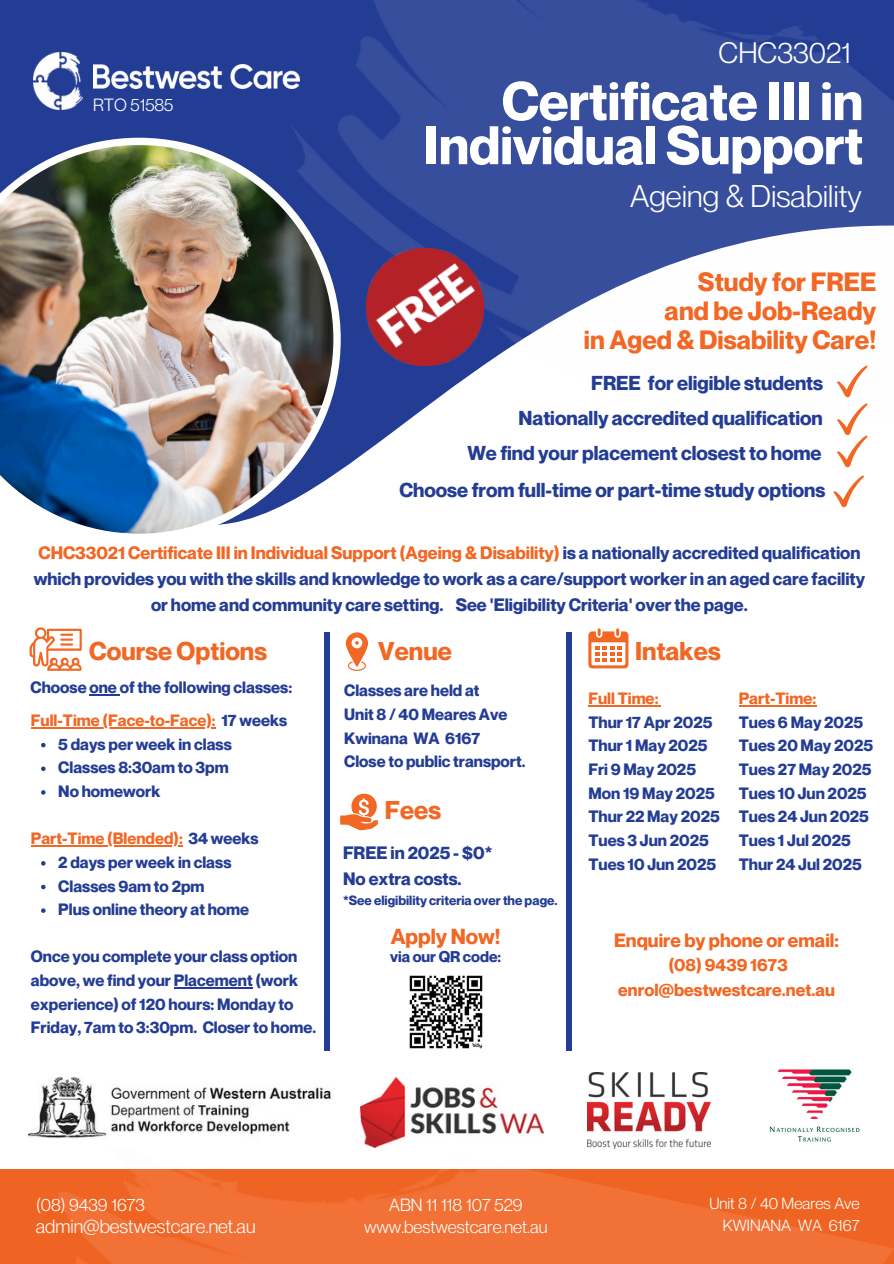
<style>
.page{position:relative;width:894px;height:1264px;background:#fff}
.page>*{position:absolute;margin:0;border:0;box-sizing:border-box;transform-origin:0 0}
.t1{font:700 53.1px/44.1px "Neue Montreal";color:#fff;text-align:right}
.t2{font:30.75px "Neue Montreal";color:#fff}
.t3{font:28.95px "Neue Montreal";color:#fff}
.t4{font:700 25.8px/29px "Neue Montreal";color:#f26724;text-align:right}
.t5{font:700 25.2px "Neue Montreal";color:#f26724}
.t6{font:700 21.3px "Neue Montreal";color:#f26724}
.t7{font:700 19.8px "Neue Montreal";color:#243d94}
.t8{font:18.9px "Neue Montreal";color:#fff}
.t9{font:700 18.9px "Neue Montreal";color:#f26724}
.t10{font:700 17.55px/26px "Neue Montreal";color:#243d94;text-align:center}
.t11{font:17.4px "Neue Montreal";color:#fff}
.t12{font:700 17.25px "Neue Montreal";color:#f26724}
.t13{font:700 16.05px/23.7px "Neue Montreal";color:#243d94}
.t14{font:700 16.05px "Neue Montreal";color:#f26724}
.t15{font:15.9px "Neue Montreal";color:#fff}
.t16{font:700 15.3px "Neue Montreal";color:#243d94}
.t17{font:700 13.05px "Neue Montreal";color:#243d94}
.s1{color:#f26724}
.s2{color:#243d94}
</style>
<div class="page">
<div style="left:0;top:0;width:215px;height:138px;background:#243d94"></div>
<img style="left:0;top:138px;width:215px;height:396px">
<img style="left:33px;top:53px;width:50px;height:56px">
<img style="left:93px;top:64px;width:122px;height:24px">
<img style="left:215px;top:0;width:678px;height:670px">
<svg style="left:836px;top:365px;width:30px;height:32px"></svg>
<img style="left:2px;top:1101px;width:891px;height:162px">
<div style="left:324px;top:632px;width:5px;height:418px;background:#243d94"></div>
<svg style="left:346px;top:632px;width:22px;height:38px"></svg>
<svg style="left:340px;top:793px;width:39px;height:37px"></svg>
<div style="left:566px;top:632px;width:5px;height:418px;background:#243d94"></div>
<svg style="left:588px;top:628px;width:40px;height:40px"></svg>
<svg style="left:836px;top:403px;width:30px;height:64px"></svg>
<svg style="left:833px;top:475px;width:30px;height:32px"></svg>
<svg style="left:30px;top:627px;width:52px;height:43px"></svg>
<img style="left:366px;top:248px;width:117px;height:117px">
<img style="left:28px;top:1077px;width:332px;height:69px">
<img style="left:764px;top:1069px;width:98px;height:76px">
<img style="left:587px;top:1072px;width:123px;height:75px">
<img style="left:360px;top:1077px;width:183px;height:69px">
<img style="left:409px;top:975px;width:74px;height:74px">
<hr style="left:89px;top:694px;width:31px;height:1px;background:#243d94">
<hr style="left:588px;top:705px;width:70px;height:1px;background:#f26724">
<hr style="left:31px;top:727px;width:185px;height:1px;background:#f26724">
<svg style="left:41px;top:743px;width:5px;height:4px"></svg>
<svg style="left:41px;top:766px;width:5px;height:5px"></svg>
<svg style="left:41px;top:790px;width:5px;height:4px"></svg>
<hr style="left:31px;top:845px;width:152px;height:1px;background:#f26724">
<svg style="left:41px;top:861px;width:5px;height:4px"></svg>
<svg style="left:41px;top:884px;width:5px;height:5px"></svg>
<svg style="left:41px;top:908px;width:5px;height:4px"></svg>
<hr style="left:174px;top:987px;width:78px;height:1px;background:#243d94">
<hr style="left:738px;top:705px;width:78px;height:1px;background:#f26724">
<p class="t11" style="left:93px;top:94px;width:82px">RTO 51585</p>
<p class="t3" style="left:718px;top:35px;width:134px">CHC33021</p>
<h5 class="t1" style="left:424px;top:78px;width:440px">Certificate III in<br>Individual Support</h5>
<p class="t2" style="left:630px;top:177px;width:233px">Ageing &amp; Disability</p>
<h5 class="t4" style="left:664px;top:266px;width:213px">Study for FREE and be Job-Ready</h5>
<p class="t4" style="left:584px;top:324px;width:294px">in Aged &amp; Disability Care!</p>
<p class="t7" style="left:591px;top:370px;width:233px">FREE for eligible students</p>
<p class="t7" style="left:518px;top:406px;width:306px">Nationally accredited qualification</p>
<p class="t7" style="left:467px;top:441px;width:356px">We find your placement closest to home</p>
<p class="t7" style="left:399px;top:477px;width:427px">Choose from full-time or part-time study options</p>
<h5 class="t10" style="left:34px;top:539px;width:832px"><span class="s1">CHC33021 Certificate III in Individual Support (Ageing &amp; Disability)</span> is a nationally accredited qualification which provides you with the skills and knowledge to work as a care/support worker in an aged care facility or home and community care setting. See 'Eligibility Criteria' over the page.</h5>
<h5 class="t5" style="left:89px;top:635px;width:179px">Course Options</h5>
<p class="t13" style="left:31px;top:675px;width:263px">Choose one of the following classes:</p>
<p class="t14" style="left:31px;top:710px;width:258px">Full-Time (Face-to-Face): <span class="s2">17 weeks</span></p>
<p class="t13" style="left:58px;top:731px;width:175px">5 days per week in class<br>Classes 8:30am to 3pm</p>
<p class="t13" style="left:58px;top:779px;width:104px">No homework</p>
<p class="t14" style="left:31px;top:828px;width:229px">Part-Time (Blended): <span class="s2">34 weeks</span></p>
<p class="t13" style="left:58px;top:850px;width:175px">2 days per week in class</p>
<p class="t13" style="left:58px;top:873px;width:148px">Classes 9am to 2pm</p>
<p class="t13" style="left:58px;top:897px;width:192px">Plus online theory at home</p>
<p class="t13" style="left:31px;top:944px;width:287px">Once you complete your class option above, we find your Placement (work experience) of 120 hours: Monday to Friday, 7am to 3:30pm. Closer to home.</p>
<p class="t5" style="left:378px;top:635px;width:75px">Venue</p>
<p class="t13" style="left:344px;top:678px;width:137px">Classes are held at</p>
<p class="t13" style="left:344px;top:702px;width:165px">Unit 8 / 40 Meares Ave<br>Kwinana WA 6167</p>
<p class="t13" style="left:344px;top:749px;width:183px">Close to public transport.</p>
<p class="t5" style="left:384px;top:795px;width:58px">Fees</p>
<p class="t10" style="left:343px;top:839px;width:151px">FREE in 2025 - $0*</p>
<p class="t10" style="left:343px;top:865px;width:120px">No extra costs.</p>
<p class="t17" style="left:343px;top:892px;width:216px">*See eligibility criteria over the page.</p>
<p class="t6" style="left:390px;top:923px;width:111px">Apply Now!</p>
<p class="t16" style="left:390px;top:947px;width:113px">via our QR code:</p>
<p class="t5" style="left:635px;top:635px;width:87px">Intakes</p>
<p class="t14" style="left:588px;top:688px;width:72px">Full Time:</p>
<p class="t13" style="left:588px;top:710px;width:125px">Thur 17 Apr 2025</p>
<p class="t13" style="left:588px;top:733px;width:121px">Thur 1 May 2025</p>
<p class="t13" style="left:588px;top:757px;width:109px">Fri 9 May 2025</p>
<p class="t13" style="left:588px;top:780px;width:128px">Mon 19 May 2025</p>
<p class="t13" style="left:588px;top:804px;width:133px">Thur 22 May 2025</p>
<p class="t13" style="left:588px;top:828px;width:122px">Tues 3 Jun 2025</p>
<p class="t13" style="left:588px;top:851px;width:129px">Tues 10 Jun 2025</p>
<p class="t14" style="left:738px;top:688px;width:79px">Part-Time:</p>
<p class="t13" style="left:738px;top:710px;width:126px">Tues 6 May 2025</p>
<p class="t13" style="left:738px;top:733px;width:136px">Tues 20 May 2025</p>
<p class="t13" style="left:738px;top:757px;width:134px">Tues 27 May 2025</p>
<p class="t13" style="left:738px;top:780px;width:129px">Tues 10 Jun 2025</p>
<p class="t13" style="left:738px;top:804px;width:132px">Tues 24 Jun 2025</p>
<p class="t13" style="left:738px;top:828px;width:113px">Tues 1 Jul 2025</p>
<p class="t13" style="left:738px;top:851px;width:124px">Thur 24 Jul 2025</p>
<p class="t9" style="left:614px;top:928px;width:226px">Enquire by phone or email:</p>
<p class="t12" style="left:668px;top:954px;width:121px">(08) 9439 1673</p>
<p class="t12" style="left:618px;top:979px;width:218px">enrol@bestwestcare.net.au</p>
<h1 class="t11" style="left:36px;top:1193px;width:110px">(08) 9439 1673</h1>
<h3 class="t15" style="left:709px;top:1193px;width:152px">Unit 8 / 40 Meares Ave</h3>
<p class="t15" style="left:722px;top:1215px;width:138px">KWINANA WA 6167</p>
<h4 class="t11" style="left:389px;top:1193px;width:135px">ABN 11 118 107 529</h4>
<p class="t11" style="left:364px;top:1216px;width:185px">www.bestwestcare.net.au</p>
<p class="t11" style="left:42px;top:1198px;width:110px">(08) 9439 1673</p>
<p class="t15" style="left:715px;top:1198px;width:152px">Unit 8 / 40 Meares Ave</p>
<p class="t15" style="left:728px;top:1219px;width:138px">KWINANA WA 6167</p>
<p class="t11" style="left:395px;top:1198px;width:135px">ABN 11 118 107 529</p>
<p class="t11" style="left:370px;top:1221px;width:185px">www.bestwestcare.net.au</p>
<h2 class="t8" style="left:36px;top:1214px;width:221px">admin@bestwestcare.net.au</h2>
<p class="t8" style="left:42px;top:1218px;width:221px">admin@bestwestcare.net.au</p>
</div>
